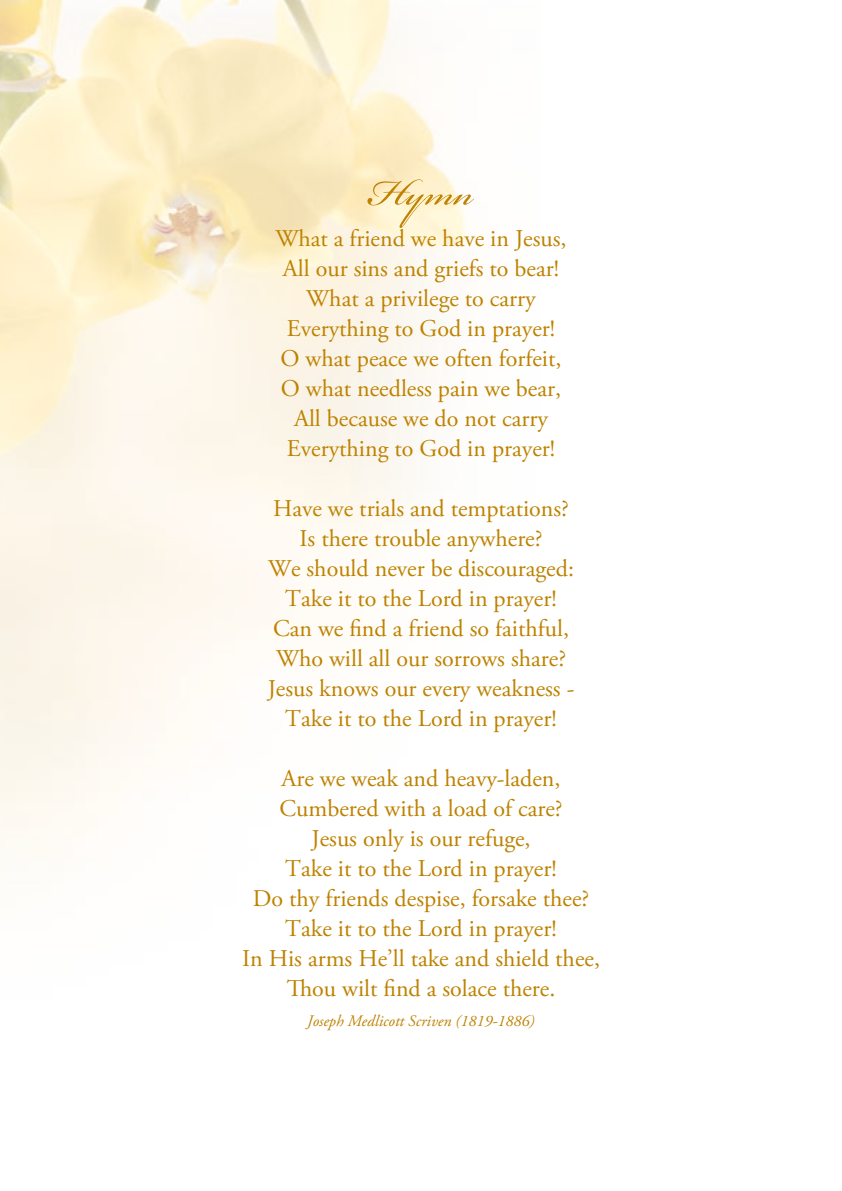
<style>
.page{position:relative;width:842px;height:1191px;background:#fff}
.page>*{position:absolute;margin:0;border:0;box-sizing:border-box;transform-origin:0 0}
.t1{font:58px "Bickham Script Pro";color:#be8200}
.t2{font:24px/30px "Adobe Garamond Pro";color:#be8200;text-align:center}
.t3{font:italic 16px "Adobe Garamond Pro";color:#be8200}
</style>
<div class="page">
<h1 class="t1" style="left:369px;top:150px;width:106px">Hymn</h1>
<p class="t2" style="left:275px;top:224px;width:293px">What a friend we have in Jesus,<br>All our sins and griefs to bear!<br>What a privilege to carry<br>Everything to God in prayer!<br>O what peace we often forfeit,<br>O what needless pain we bear,<br>All because we do not carry<br>Everything to God in prayer!</p>
<p class="t2" style="left:268px;top:494px;width:308px">Have we trials and temptations?<br>Is there trouble anywhere?<br>We should never be discouraged:<br>Take it to the Lord in prayer!<br>Can we find a friend so faithful,<br>Who will all our sorrows share?<br>Jesus knows our every weakness -<br>Take it to the Lord in prayer!</p>
<p class="t2" style="left:242px;top:764px;width:359px">Are we weak and heavy-laden,<br>Cumbered with a load of care?<br>Jesus only is our refuge,<br>Take it to the Lord in prayer!<br>Do thy friends despise, forsake thee?<br>Take it to the Lord in prayer!<br>In His arms He’ll take and shield thee,<br>Thou wilt find a solace there.</p>
<p class="t3" style="left:307px;top:1011px;width:229px">Joseph Medlicott Scriven (1819-1886)</p>
</div>
